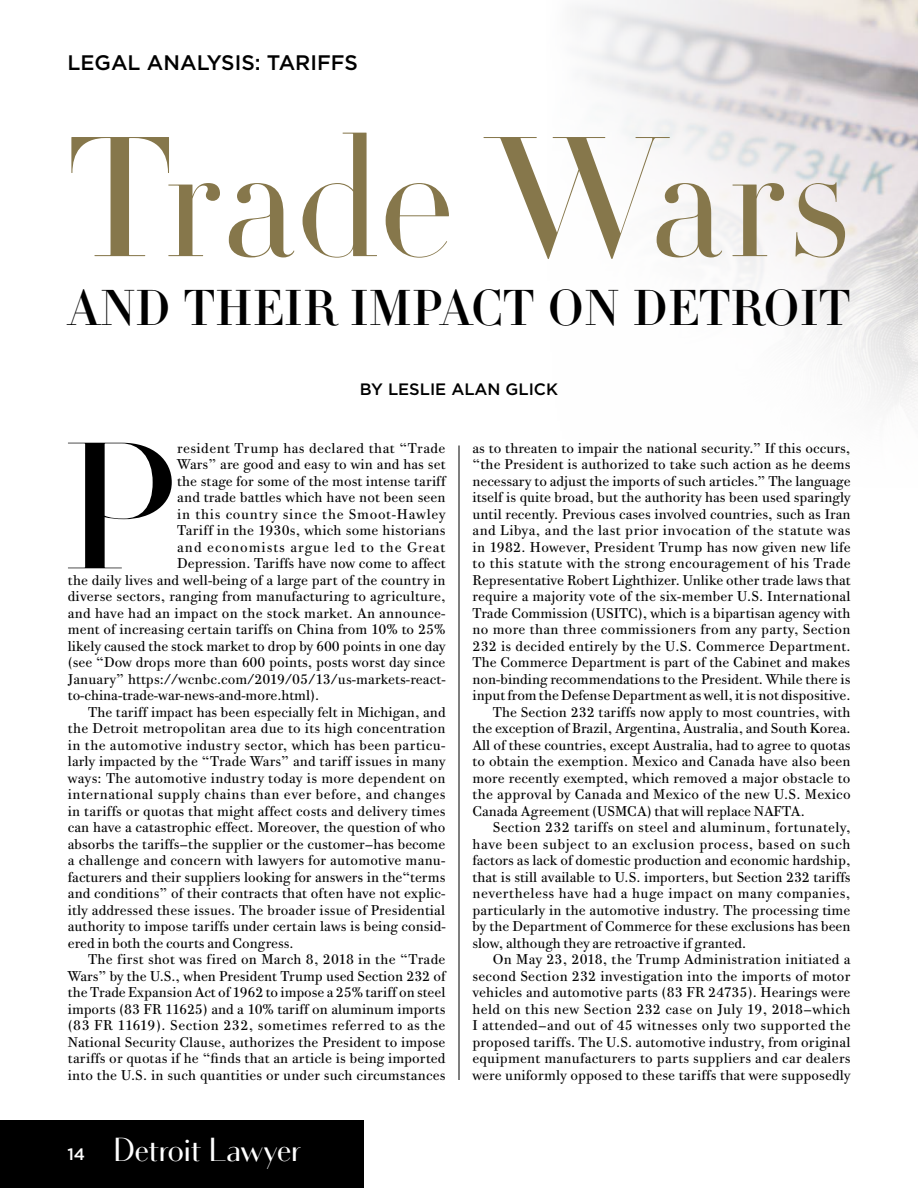
<style>
.page{position:relative;width:918px;height:1188px;background:#fff}
.page>*{position:absolute;margin:0;border:0;box-sizing:border-box;transform-origin:0 0}
.t1{font:300 177.15px "Didot HTF 96";color:#000}
.t2{font:300 168px "Didot HTF 64";color:#86774b}
.t3{font:500 49.5px "Didot HTF 16";color:#000}
.t4{font:33.15px "Bodoni Sans";letter-spacing:-.015em;color:#fff}
.t5{font:500 21px "Gotham HTF";color:#000}
.t6{font:500 16.5px "Gotham HTF";color:#000}
.t7{font:14.25px "Bodoni Twe ITC";letter-spacing:.01em;color:#000}
.t8{font:14.25px "Bodoni Twe ITC";letter-spacing:.03em;color:#000}
.t9{font:14.25px "Bodoni Twe ITC";letter-spacing:.035em;color:#000}
.t10{font:14.25px "Bodoni Twe ITC";letter-spacing:.04em;color:#000}
.t11{font:14.25px "Bodoni Twe ITC";letter-spacing:.05em;color:#000}
.t12{font:14.25px "Bodoni Twe ITC";letter-spacing:.07em;color:#000}
.s1{font-family:"Gotham HTF";font-weight:500;font-size:16.5px}
</style>
<div class="page">
<svg style="left:458px;top:52px;width:460px;height:1028px"></svg>
<div style="left:0;top:1120px;width:364px;height:68px;background:#000"></div>
<hr style="left:459px;top:446px;width:1px;height:634px;background:#000">
<h3 class="t5" style="left:68px;top:50px;width:292px">LEGAL ANALYSIS: TARIFFS</h3>
<h2 class="t2" style="left:68px;top:98px;width:784px">Trade Wars</h2>
<h3 class="t3" style="left:68px;top:278px;width:784px">AND THEIR IMPACT ON DETROIT</h3>
<p class="t6" style="left:360px;top:380px;width:200px">BY LESLIE ALAN GLICK</p>
<h1 class="t1" style="left:61px;top:401px;width:118px">P</h1>
<p class="t8" style="left:177px;top:439px;width:270px">resident Trump has declared that “Trade</p>
<p class="t7" style="left:177px;top:456px;width:270px">Wars” are good and easy to win and has set</p>
<p class="t7" style="left:177px;top:472px;width:270px">the stage for some of the most intense tariff</p>
<p class="t7" style="left:177px;top:489px;width:270px">and trade battles which have not been seen</p>
<p class="t11" style="left:177px;top:505px;width:270px">in this country since the Smoot-Hawley</p>
<p class="t7" style="left:177px;top:522px;width:270px">Tariff in the 1930s, which some historians</p>
<p class="t12" style="left:177px;top:538px;width:270px">and economists argue led to the Great</p>
<p class="t7" style="left:177px;top:555px;width:270px">Depression. Tariffs have now come to affect</p>
<p class="t7" style="left:68px;top:571px;width:379px">the daily lives and well-being of a large part of the country in</p>
<p class="t7" style="left:68px;top:588px;width:379px">diverse sectors, ranging from manufacturing to agriculture,</p>
<p class="t7" style="left:68px;top:604px;width:379px">and have had an impact on the stock market. An announce-</p>
<p class="t7" style="left:68px;top:621px;width:379px">ment of increasing certain tariffs on China from 10% to 25%</p>
<p class="t7" style="left:68px;top:637px;width:379px">likely caused the stock market to drop by 600 points in one day</p>
<p class="t7" style="left:68px;top:654px;width:379px">(see “Dow drops more than 600 points, posts worst day since</p>
<p class="t7" style="left:68px;top:670px;width:379px">January” https://wcnbc.com/2019/05/13/us-markets-react-</p>
<p class="t7" style="left:68px;top:687px;width:253px">to-china-trade-war-news-and-more.html).</p>
<p class="t7" style="left:88px;top:703px;width:359px">The tariff impact has been especially felt in Michigan, and</p>
<p class="t7" style="left:68px;top:720px;width:379px">the Detroit metropolitan area due to its high concentration</p>
<p class="t7" style="left:68px;top:736px;width:379px">in the automotive industry sector, which has been particu-</p>
<p class="t7" style="left:68px;top:753px;width:379px">larly impacted by the “Trade Wars” and tariff issues in many</p>
<p class="t7" style="left:68px;top:769px;width:379px">ways: The automotive industry today is more dependent on</p>
<p class="t8" style="left:68px;top:786px;width:379px">international supply chains than ever before, and changes</p>
<p class="t7" style="left:68px;top:802px;width:379px">in tariffs or quotas that might affect costs and delivery times</p>
<p class="t7" style="left:68px;top:819px;width:379px">can have a catastrophic effect. Moreover, the question of who</p>
<p class="t7" style="left:68px;top:835px;width:379px">absorbs the tariffs—the supplier or the customer—has become</p>
<p class="t7" style="left:68px;top:852px;width:379px">a challenge and concern with lawyers for automotive manu-</p>
<p class="t7" style="left:68px;top:868px;width:379px">facturers and their suppliers looking for answers in the“terms</p>
<p class="t7" style="left:68px;top:885px;width:379px">and conditions” of their contracts that often have not explic-</p>
<p class="t7" style="left:68px;top:901px;width:379px">itly addressed these issues. The broader issue of Presidential</p>
<p class="t7" style="left:68px;top:918px;width:379px">authority to impose tariffs under certain laws is being consid-</p>
<p class="t7" style="left:68px;top:934px;width:227px">ered in both the courts and Congress.</p>
<p class="t7" style="left:88px;top:951px;width:359px">The first shot was fired on March 8, 2018 in the “Trade</p>
<p class="t7" style="left:68px;top:967px;width:379px">Wars” by the U.S., when President Trump used Section 232 of</p>
<p class="t7" style="left:68px;top:984px;width:379px">the Trade Expansion Act of 1962 to impose a 25% tariff on steel</p>
<p class="t7" style="left:68px;top:1000px;width:379px">imports (83 FR 11625) and a 10% tariff on aluminum imports</p>
<p class="t9" style="left:68px;top:1017px;width:379px">(83 FR 11619). Section 232, sometimes referred to as the</p>
<p class="t7" style="left:68px;top:1033px;width:379px">National Security Clause, authorizes the President to impose</p>
<p class="t7" style="left:68px;top:1050px;width:379px">tariffs or quotas if he “finds that an article is being imported</p>
<p class="t7" style="left:68px;top:1066px;width:379px">into the U.S. in such quantities or under such circumstances</p>
<h3 class="t4" style="left:68px;top:1130px;width:235px"><span class="s1">14</span> Detroit Lawyer</h3>
<p class="t7" style="left:473px;top:439px;width:379px">as to threaten to impair the national security.” If this occurs,</p>
<p class="t7" style="left:473px;top:456px;width:379px">“the President is authorized to take such action as he deems</p>
<p class="t7" style="left:473px;top:472px;width:380px">necessary to adjust the imports of such articles.” The language</p>
<p class="t7" style="left:473px;top:489px;width:380px">itself is quite broad, but the authority has been used sparingly</p>
<p class="t7" style="left:473px;top:505px;width:380px">until recently. Previous cases involved countries, such as Iran</p>
<p class="t8" style="left:473px;top:522px;width:380px">and Libya, and the last prior invocation of the statute was</p>
<p class="t7" style="left:473px;top:538px;width:380px">in 1982. However, President Trump has now given new life</p>
<p class="t7" style="left:473px;top:555px;width:380px">to this statute with the strong encouragement of his Trade</p>
<p class="t7" style="left:473px;top:571px;width:380px">Representative Robert Lighthizer. Unlike other trade laws that</p>
<p class="t7" style="left:473px;top:588px;width:380px">require a majority vote of the six-member U.S. International</p>
<p class="t7" style="left:473px;top:604px;width:379px">Trade Commission (USITC), which is a bipartisan agency with</p>
<p class="t7" style="left:473px;top:621px;width:380px">no more than three commissioners from any party, Section</p>
<p class="t7" style="left:473px;top:637px;width:380px">232 is decided entirely by the U.S. Commerce Department.</p>
<p class="t7" style="left:473px;top:654px;width:379px">The Commerce Department is part of the Cabinet and makes</p>
<p class="t7" style="left:473px;top:670px;width:379px">non-binding recommendations to the President. While there is</p>
<p class="t7" style="left:473px;top:687px;width:380px">input from the Defense Department as well, it is not dispositive.</p>
<p class="t7" style="left:493px;top:703px;width:359px">The Section 232 tariffs now apply to most countries, with</p>
<p class="t7" style="left:473px;top:720px;width:379px">the exception of Brazil, Argentina, Australia, and South Korea.</p>
<p class="t7" style="left:473px;top:736px;width:379px">All of these countries, except Australia, had to agree to quotas</p>
<p class="t7" style="left:473px;top:753px;width:380px">to obtain the exemption. Mexico and Canada have also been</p>
<p class="t7" style="left:473px;top:769px;width:379px">more recently exempted, which removed a major obstacle to</p>
<p class="t7" style="left:473px;top:786px;width:380px">the approval by Canada and Mexico of the new U.S. Mexico</p>
<p class="t7" style="left:473px;top:802px;width:334px">Canada Agreement (USMCA) that will replace NAFTA.</p>
<p class="t7" style="left:493px;top:819px;width:359px">Section 232 tariffs on steel and aluminum, fortunately,</p>
<p class="t10" style="left:473px;top:835px;width:379px">have been subject to an exclusion process, based on such</p>
<p class="t7" style="left:473px;top:852px;width:379px">factors as lack of domestic production and economic hardship,</p>
<p class="t7" style="left:473px;top:868px;width:380px">that is still available to U.S. importers, but Section 232 tariffs</p>
<p class="t8" style="left:473px;top:885px;width:379px">nevertheless have had a huge impact on many companies,</p>
<p class="t7" style="left:473px;top:901px;width:380px">particularly in the automotive industry. The processing time</p>
<p class="t7" style="left:473px;top:918px;width:379px">by the Department of Commerce for these exclusions has been</p>
<p class="t7" style="left:473px;top:934px;width:275px">slow, although they are retroactive if granted.</p>
<p class="t7" style="left:493px;top:951px;width:359px">On May 23, 2018, the Trump Administration initiated a</p>
<p class="t7" style="left:473px;top:967px;width:379px">second Section 232 investigation into the imports of motor</p>
<p class="t7" style="left:473px;top:984px;width:379px">vehicles and automotive parts (83 FR 24735). Hearings were</p>
<p class="t8" style="left:473px;top:1000px;width:379px">held on this new Section 232 case on July 19, 2018—which</p>
<p class="t7" style="left:473px;top:1017px;width:380px">I attended—and out of 45 witnesses only two supported the</p>
<p class="t7" style="left:473px;top:1033px;width:379px">proposed tariffs. The U.S. automotive industry, from original</p>
<p class="t7" style="left:473px;top:1050px;width:380px">equipment manufacturers to parts suppliers and car dealers</p>
<p class="t7" style="left:473px;top:1066px;width:380px">were uniformly opposed to these tariffs that were supposedly</p>
</div>
